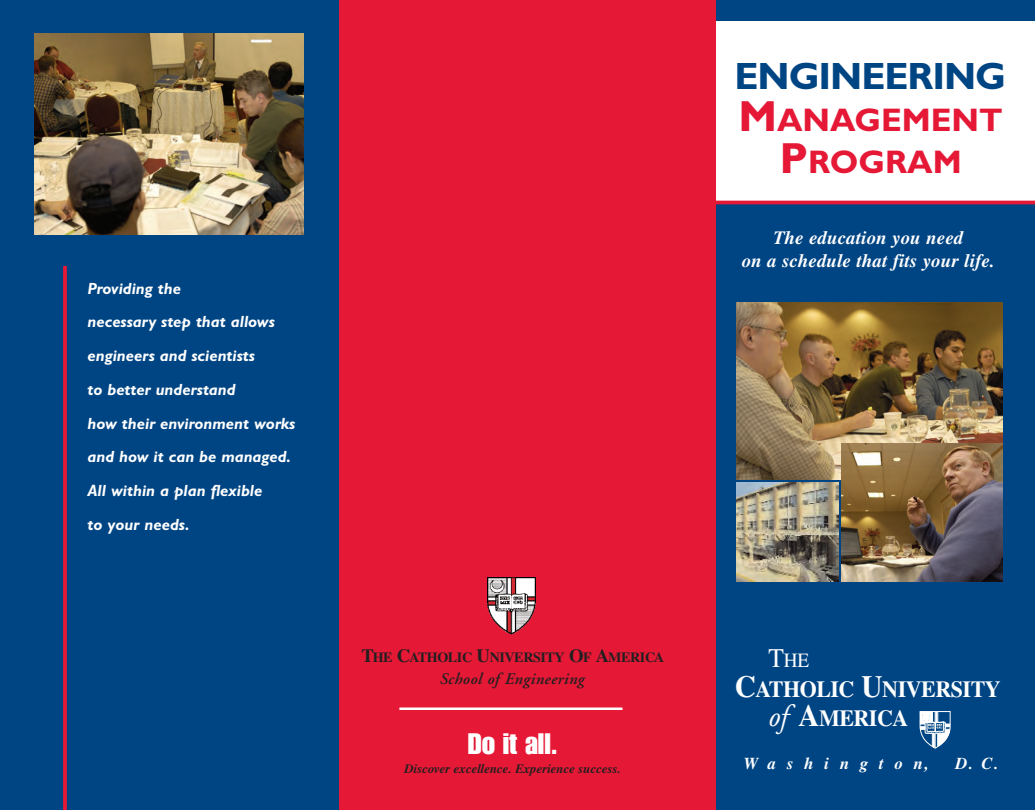
<style>
.page{position:relative;width:1035px;height:810px;background:#fff}
.page>*{position:absolute;margin:0;border:0;box-sizing:border-box;transform-origin:0 0}
.t1{font:700 38.12px "Gill Sans";letter-spacing:-.03em;color:#004583}
.t2{font:700 32.75px/41.9px "Gill Sans";color:#e51836;text-align:center}
.t3{font:29px "Impact";color:#fff}
.t4{font:700 23.12px/29.5px "Times";letter-spacing:-.02em;color:#fff;scale:.95 1}
.t5{font:20.25px "Times";color:#fff;scale:.95 1}
.t6{font:italic 700 18.75px/22.5px "Times";letter-spacing:.01em;color:#fff;text-align:center}
.t7{font:italic 700 16.62px "Times";letter-spacing:.65em;color:#fff}
.t8{font:italic 700 16.25px/33.8px "Gill Sans";color:#fff}
.t9{font:italic 600 16.25px "Adobe Garamond";letter-spacing:.025em;color:#231f20}
.t10{font:700 14px "Times";letter-spacing:-.025em;color:#231f20}
.t11{font:italic 700 12.75px "Times";color:#231f20}
.s1{font-size:18.75px}
.s2{font-size:43.62px}
.s3{font-size:27px}
.s4{font-size:30.75px}
.s5{font-family:"Adobe Garamond";font-weight:400;font-style:italic;font-size:30.75px}
</style>
<div class="page">
<div style="left:339px;top:0;width:377px;height:810px;background:#e51836"></div>
<div style="left:716px;top:203px;width:319px;height:607px;background:#004583"></div>
<svg style="left:920px;top:711px;width:31px;height:38px"></svg>
<div style="left:0;top:0;width:339px;height:810px;background:#004583"></div>
<img style="left:737px;top:302px;width:265px;height:178px">
<img style="left:34px;top:34px;width:270px;height:201px">
<img style="left:841px;top:444px;width:161px;height:137px">
<hr style="left:715px;top:201px;width:320px;height:3px;background:#e51836">
<svg style="left:63px;top:266px;width:4px;height:544px;background:#d71a3a"></svg>
<img style="left:737px;top:483px;width:101px;height:98px">
<img style="left:488px;top:577px;width:47px;height:58px">
<hr style="left:399px;top:708px;width:223px;height:2px;background:#fff">
<div style="left:716px;top:0;width:319px;height:21px;background:#004583"></div>
<p class="t8" style="left:88px;top:273px;width:209px">Providing the<br>necessary step that allows engineers and scientists<br>to better understand<br>how their environment works and how it can be managed.<br>All within a plan flexible<br>to your needs.</p>
<p class="t10" style="left:361px;top:653px;width:304px"><span class="s1">T</span>HE <span class="s1">C</span>ATHOLIC <span class="s1">U</span>NIVERSITY <span class="s1">O</span>F <span class="s1">A</span>MERICA</p>
<p class="t9" style="left:440px;top:672px;width:146px">School of Engineering</p>
<h3 class="t3" style="left:468px;top:733px;width:91px">Do it all.</h3>
<p class="t11" style="left:405px;top:764px;width:218px">Discover excellence. Experience success.</p>
<h1 class="t1" style="left:734px;top:62px;width:273px">ENGINEERING</h1>
<h2 class="t2" style="left:738px;top:102px;width:266px"><span class="s2">M</span>ANAGEMENT<br><span class="s2">P</span>ROGRAM</h2>
<p class="t6" style="left:742px;top:228px;width:254px">The education you need<br>on a schedule that fits your life.</p>
<p class="t5" style="left:769px;top:648px;width:44px"><span class="s3">T</span>HE</p>
<h3 class="t4" style="left:769px;top:677px;width:246px;text-indent:-34px"><span class="s4">C</span>ATHOLIC <span class="s4">U</span>NIVERSITY <span class="s5">of</span> <span class="s4">A</span>MERICA</h3>
<p class="t7" style="left:744px;top:758px;width:187px">Washington,</p>
<p class="t7" style="left:955px;top:758px;width:45px">D. C.</p>
</div>
